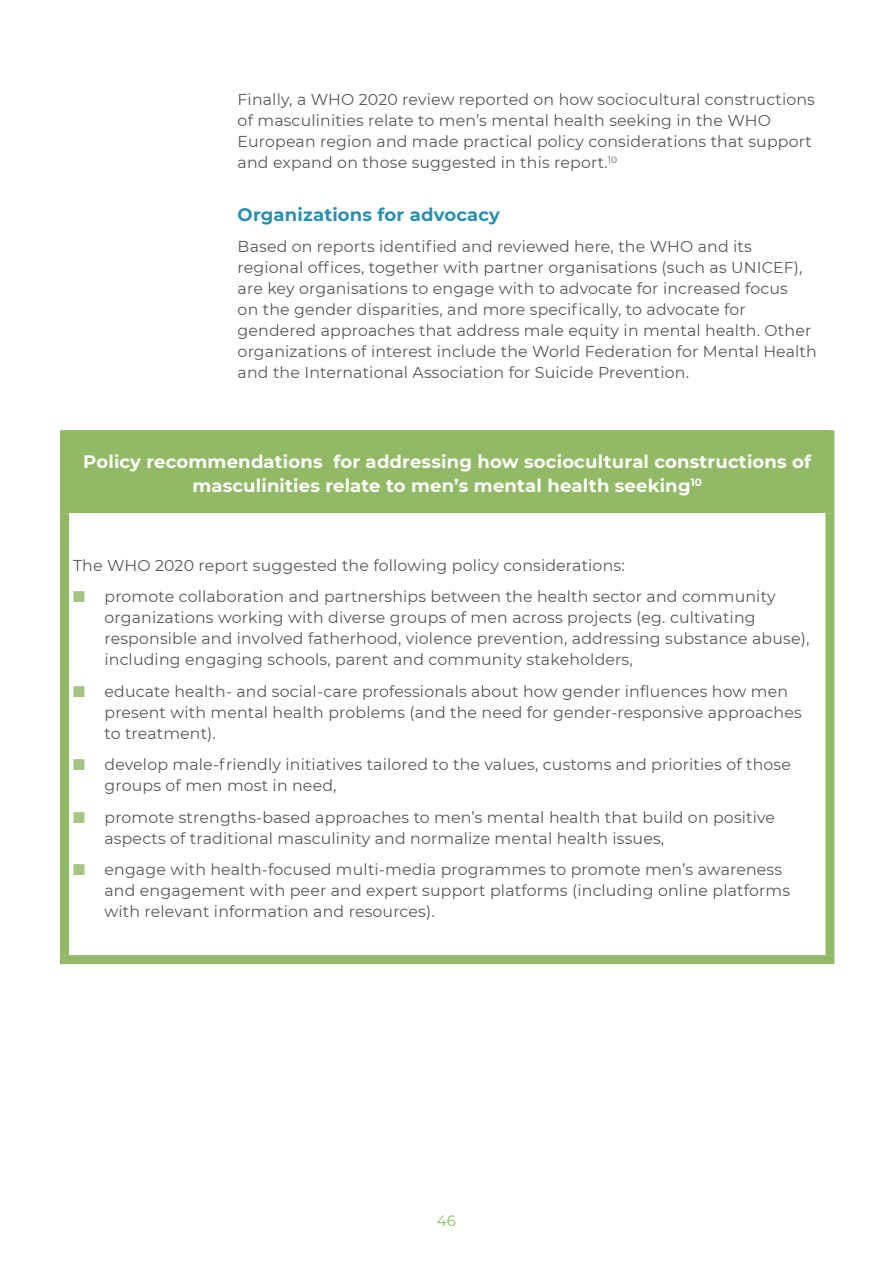
<style>
.page{position:relative;width:893px;height:1263px;background:#fff}
.page>*{position:absolute;margin:0;border:0;box-sizing:border-box;transform-origin:0 0}
.Body_Montserrat{font:700 18px/24px "Montserrat";letter-spacing:.01em;color:#fff;text-align:center}
.Header_3{font:700 18px "Montserrat";letter-spacing:.01em;color:#2b90b0}
.Body_Montserrat-2{font:15.75px/21px "Montserrat";letter-spacing:.01em;color:#57585a}
.t1{font:15px "Montserrat";color:#92b965}
.s1{color:#a6c581}
</style>
<div class="page">
<div style="left:64px;top:430px;width:766px;height:83px;background:#92b965"></div>
<div style="left:60px;top:513px;width:9px;height:442px;background:#92b965"></div>
<div style="left:60px;top:430px;width:9px;height:83px;background:#92b965"></div>
<div style="left:60px;top:955px;width:774px;height:9px;background:#92b965"></div>
<div style="left:825px;top:513px;width:9px;height:442px;background:#92b965"></div>
<div style="left:825px;top:430px;width:9px;height:83px;background:#92b965"></div>
<p class="Body_Montserrat-2" style="left:238px;top:89px;width:579px">Finally, a WHO 2020 review reported on how sociocultural constructions of masculinities relate to men’s mental health seeking in the WHO European region and made practical policy considerations that support and expand on those suggested in this report.<sup>10</sup></p>
<p class="Header_3" style="left:238px;top:201px;width:264px">Organizations for advocacy</p>
<p class="Body_Montserrat-2" style="left:238px;top:236px;width:581px">Based on reports identified and reviewed here, the WHO and its regional offices, together with partner organisations (such as UNICEF), are key organisations to engage with to advocate for increased focus<br>on the gender disparities, and more specifically, to advocate for gendered approaches that address male equity in mental health. Other organizations of interest include the World Federation for Mental Health and the International Association for Suicide Prevention.</p>
<p class="Body_Montserrat" style="left:83px;top:449px;width:729px">Policy recommendations for addressing how sociocultural constructions of masculinities relate to men’s mental health seeking<sup>10</sup></p>
<p class="Body_Montserrat-2" style="left:73px;top:554px;width:553px">The WHO 2020 report suggested the following policy considerations:</p>
<p class="Body_Montserrat-2" style="left:105px;top:586px;width:706px;text-indent:-31px"><span class="s1">■</span> promote collaboration and partnerships between the health sector and community organizations working with diverse groups of men across projects (eg. cultivating responsible and involved fatherhood, violence prevention, addressing substance abuse), including engaging schools, parent and community stakeholders,</p>
<p class="Body_Montserrat-2" style="left:105px;top:680px;width:699px;text-indent:-31px"><span class="s1">■</span> educate health- and social-care professionals about how gender influences how men present with mental health problems (and the need for gender-responsive approaches to treatment).</p>
<p class="Body_Montserrat-2" style="left:105px;top:754px;width:688px;text-indent:-31px"><span class="s1">■</span> develop male-friendly initiatives tailored to the values, customs and priorities of those groups of men most in need,</p>
<p class="Body_Montserrat-2" style="left:105px;top:806px;width:672px;text-indent:-31px"><span class="s1">■</span> promote strengths-based approaches to men’s mental health that build on positive aspects of traditional masculinity and normalize mental health issues,</p>
<p class="Body_Montserrat-2" style="left:105px;top:859px;width:687px;text-indent:-31px"><span class="s1">■</span> engage with health-focused multi-media programmes to promote men’s awareness and engagement with peer and expert support platforms (including online platforms with relevant information and resources).</p>
<p class="t1" style="left:437px;top:1211px;width:21px">46</p>
</div>
